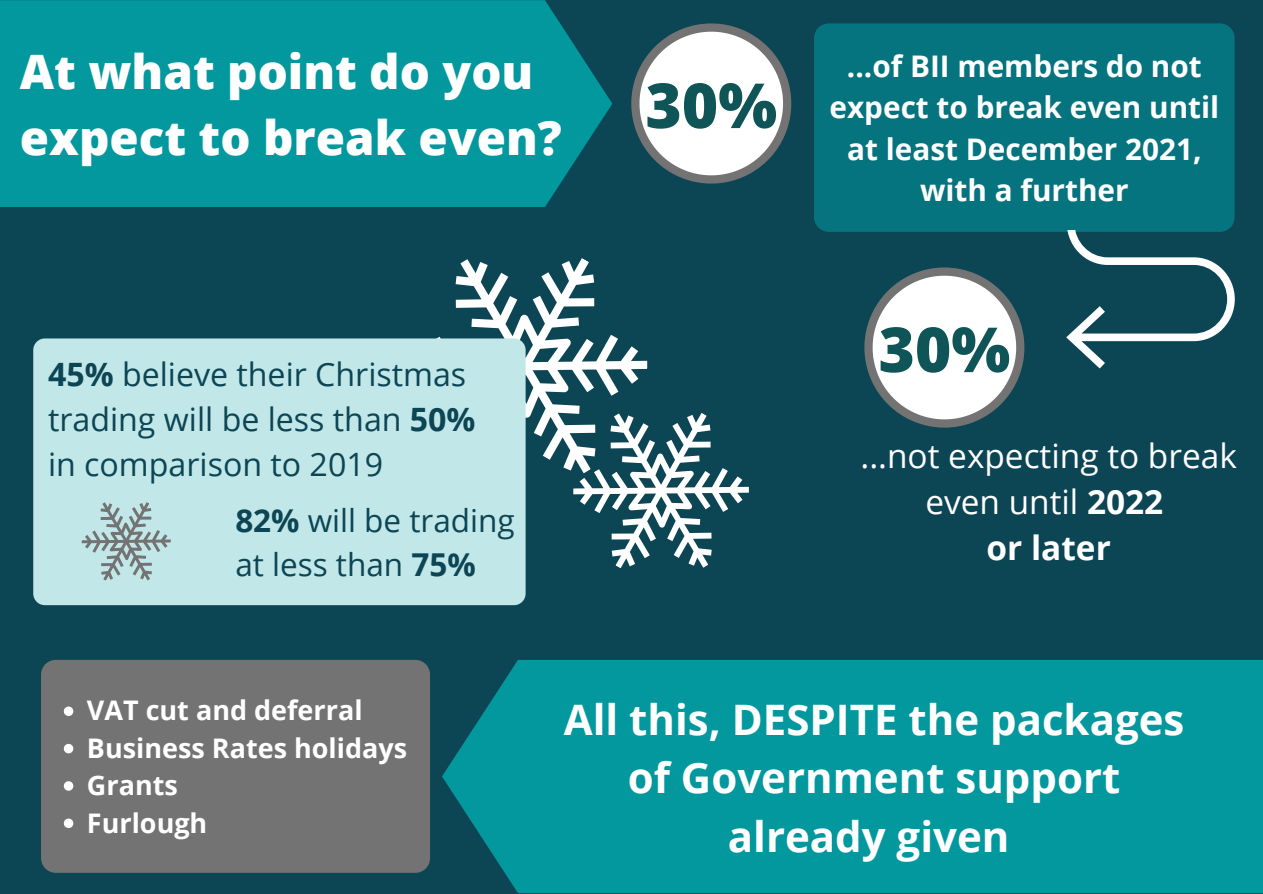
<style>
.page{position:relative;width:1263px;height:894px;background:#fff}
.page>*{position:absolute;margin:0;border:0;box-sizing:border-box;transform-origin:0 0}
.t1{font:800 62.25px "Open Sans";color:#0f5457}
.t2{font:800 47.4px/66.2px "Open Sans";color:#fff}
.t3{font:700 42px/58.5px "Open Sans";color:#fff;text-align:center}
.t4{font:33.45px/46.2px "Open Sans";color:#fff;text-align:center}
.t5{font:32.1px/44.8px "Open Sans";color:#0c4554}
.t6{font:31.5px/43.8px "Open Sans";color:#0c4554}
.t7{font:700 29.7px/41.1px "Open Sans";color:#fff;text-align:center}
.t8{font:700 27px/37.3px "Open Sans";color:#fff}
.s1{font-weight:700}
</style>
<div class="page">
<div style="left:0;top:0;width:1263px;height:893px;background:#0c4554"></div>
<svg style="left:631px;top:23px;width:160px;height:160px"></svg>
<svg style="left:864px;top:267px;width:160px;height:160px"></svg>
<div style="left:0;top:0;width:612px;height:207px;background:#03989e"></div>
<div style="left:442px;top:660px;width:821px;height:232px;background:#03989e"></div>
<div style="left:41px;top:659px;width:389px;height:213px;background:#737373;border-radius:15px"></div>
<div style="left:814px;top:23px;width:421px;height:209px;background:#06747e;border-radius:15px"></div>
<svg style="left:1066px;top:231px;width:169px;height:137px"></svg>
<svg style="left:64px;top:706px;width:9px;height:9px"></svg>
<svg style="left:64px;top:743px;width:9px;height:10px"></svg>
<svg style="left:64px;top:781px;width:9px;height:9px"></svg>
<svg style="left:64px;top:818px;width:9px;height:9px"></svg>
<svg style="left:437px;top:258px;width:211px;height:202px"></svg>
<svg style="left:550px;top:376px;width:199px;height:193px"></svg>
<div style="left:33px;top:338px;width:493px;height:267px;background:#c2e7e8;border-radius:12px"></div>
<svg style="left:81px;top:502px;width:90px;height:79px"></svg>
<h2 class="t2" style="left:20px;top:38px;width:543px">At what point do you expect to break even?</h2>
<p class="t5" style="left:48px;top:351px;width:429px"><span class="s1">45%</span> believe their Christmas trading will be less than <span class="s1">50% </span>in comparison to 2019</p>
<p class="t6" style="left:235px;top:497px;width:281px"><span class="s1">82%</span> will be trading at less than <span class="s1">75%</span></p>
<h1 class="t1" style="left:645px;top:61px;width:133px">30%</h1>
<p class="t7" style="left:829px;top:45px;width:391px">...of BII members do not expect to break even until at least December 2021, with a further</p>
<h1 class="t1" style="left:878px;top:305px;width:133px">30%</h1>
<p class="t4" style="left:860px;top:431px;width:378px">...not expecting to break even until <span class="s1">2022<br>or later</span></p>
<p class="t8" style="left:87px;top:691px;width:322px">VAT cut and deferral<br>Business Rates holidays<br>Grants<br>Furlough</p>
<h3 class="t3" style="left:564px;top:689px;width:622px">All this, DESPITE the packages of Government support already given</h3>
</div>
